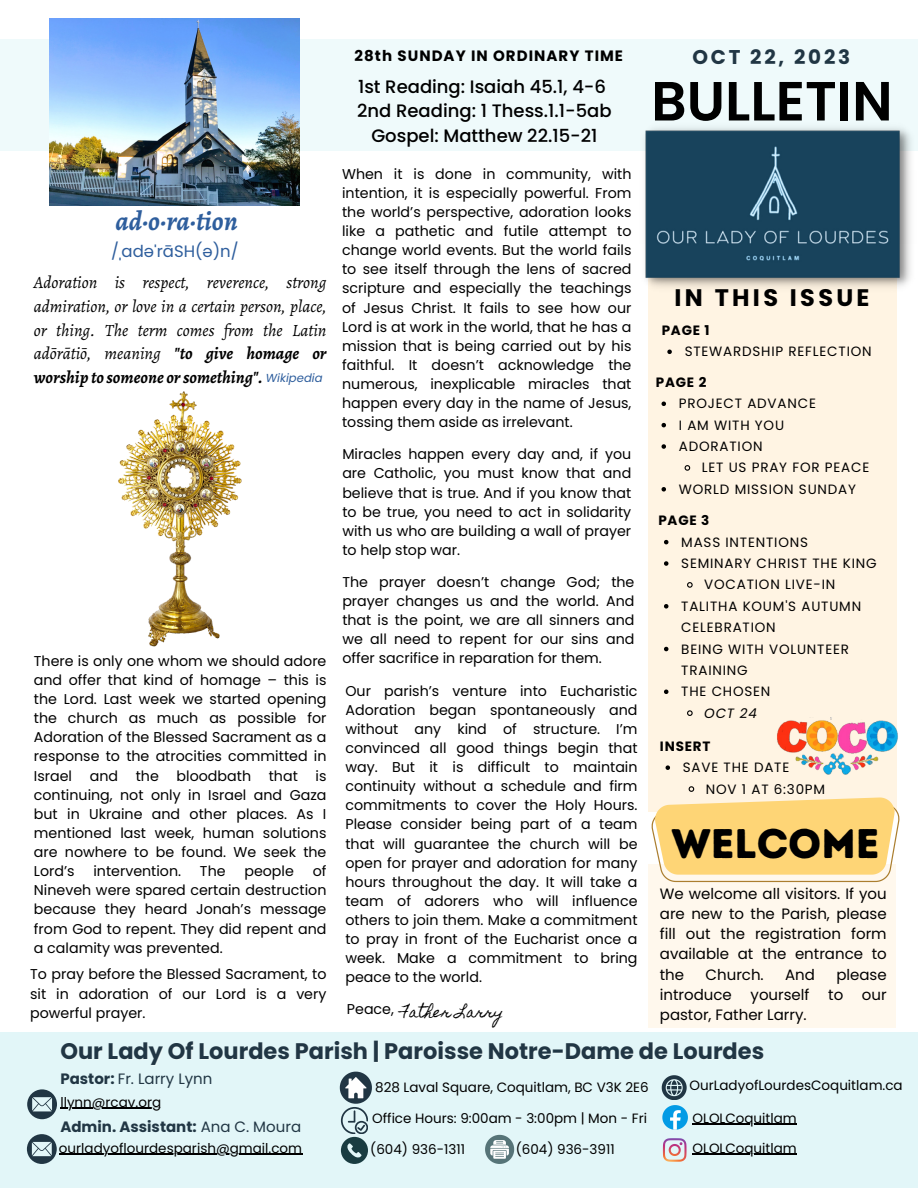
<style>
.page{position:relative;width:918px;height:1188px;background:#fff}
.page>*{position:absolute;margin:0;border:0;box-sizing:border-box;transform-origin:0 0}
.t1{font:600 55.2px "Poppins";color:#000}
.t2{font:41.4px "Intro Rust Base";color:#000}
.t3{font:italic 700 27px "Alegreya";color:#2e5e9d}
.t4{font:700 24px "Poppins";letter-spacing:.14em;color:#000}
.t5{font:700 22.5px "Poppins";color:#213644}
.t6{font:700 19.95px "Poppins";letter-spacing:.14em;color:#213644}
.t7{font:500 18px/24.8px "Poppins";color:#000;text-align:center}
.t8{font:italic 17.25px/23.7px "Alegreya";color:#000;text-align:justify}
.t9{font:16.5px "Poppins";color:#2e5e9d}
.t10{font:15px/20.2px "Poppins";color:#000;text-align:justify}
.t11{font:700 15px "Poppins";color:#213644}
.t12{font:700 15px "Poppins";letter-spacing:.07em;color:#000}
.t13{font:15px "Poppins";color:#213644}
.t14{font:14.25px/19.2px "Poppins";color:#000;text-align:justify}
.t15{font:14.25px "Homemade Apple";color:#000}
.t16{font:13.5px/21.3px "Poppins";letter-spacing:.06em;color:#000}
.t17{font:13.5px "Poppins";color:#000}
.t18{font:700 13.5px "Poppins";letter-spacing:.06em;color:#000}
.t19{font:italic 13.5px "Poppins";color:#000}
.t20{font:italic 11.55px "Poppins";color:#2e5e9d}
.s1{font-family:"Noto Sans"}
.s2{font-weight:700}
.s3{font-weight:400}
</style>
<div class="page">
<div style="left:0;top:39px;width:918px;height:111px;background:#effafb"></div>
<div style="left:649px;top:264px;width:248px;height:548px;background:#fff4e3"></div>
<img style="left:638px;top:128px;width:280px;height:166px">
<div style="left:0;top:1032px;width:918px;height:156px;background:#e2f6f8"></div>
<svg style="left:27px;top:1089px;width:30px;height:30px"></svg>
<svg style="left:662px;top:1075px;width:26px;height:55px"></svg>
<svg style="left:663px;top:1138px;width:24px;height:24px"></svg>
<svg style="left:340px;top:1072px;width:32px;height:92px"></svg>
<svg style="left:485px;top:1135px;width:29px;height:29px"></svg>
<svg style="left:27px;top:1134px;width:30px;height:30px"></svg>
<div style="left:649px;top:864px;width:247px;height:164px;background:#fff8ed"></div>
<img style="left:50px;top:18px;width:250px;height:188px">
<svg style="left:666px;top:765px;width:4px;height:5px"></svg>
<svg style="left:651px;top:786px;width:249px;height:96px"></svg>
<img style="left:777px;top:717px;width:121px;height:58px">
<img style="left:118px;top:391px;width:124px;height:256px">
<svg style="left:662px;top:402px;width:4px;height:4px"></svg>
<svg style="left:662px;top:423px;width:4px;height:4px"></svg>
<svg style="left:662px;top:444px;width:4px;height:5px"></svg>
<svg style="left:684px;top:465px;width:7px;height:6px"></svg>
<svg style="left:662px;top:487px;width:4px;height:5px"></svg>
<svg style="left:664px;top:540px;width:4px;height:4px"></svg>
<svg style="left:664px;top:561px;width:4px;height:5px"></svg>
<svg style="left:687px;top:582px;width:6px;height:6px"></svg>
<svg style="left:664px;top:604px;width:4px;height:5px"></svg>
<svg style="left:664px;top:647px;width:4px;height:4px"></svg>
<svg style="left:664px;top:690px;width:4px;height:4px"></svg>
<svg style="left:687px;top:710px;width:6px;height:6px"></svg>
<svg style="left:667px;top:350px;width:5px;height:4px"></svg>
<hr style="left:59px;top:1154px;width:243px;height:1px;background:#000">
<hr style="left:693px;top:1154px;width:104px;height:1px;background:#000">
<hr style="left:693px;top:1124px;width:104px;height:1px;background:#000">
<hr style="left:60px;top:1108px;width:101px;height:1px;background:#000">
<p class="t3" style="left:116px;top:202px;width:124px">ad·o·ra·tion</p>
<p class="t9" style="left:111px;top:240px;width:129px">/<span class="s1">ˌ</span>adə<span class="s1">ˈ</span>rāSH(ə)n/</p>
<p class="t8" style="left:34px;top:271px;width:294px">Adoration is respect, reverence, strong admiration, or love in a certain person, place, or thing. The term comes from the Latin adōrātiō, meaning <span class="s2">"to give homage or worship to someone orsomething".</span></p>
<p class="t20" style="left:266px;top:370px;width:58px">Wikipedia</p>
<p class="t14" style="left:34px;top:651px;width:294px">There is only one whom we should adore and offer that kind of homage – this is the Lord. Last week we started opening the church as much as possible for Adoration of the Blessed Sacrament as a response to the atrocities committed in Israel and the bloodbath that is continuing, not only in Israel and Gaza but in Ukraine and other places. As I mentioned last week, human solutions are nowhere to be found. We seek the Lord’s</p>
<p class="t14" style="left:34px;top:862px;width:294px;text-indent:279px">of Nineveh were spared certain destruction because they heard Jonah’s message from God to repent. They did repent and a calamity was prevented.</p>
<p class="t14" style="left:93px;top:862px;width:89px">intervention.</p>
<p class="t14" style="left:200px;top:862px;width:27px">The</p>
<p class="t14" style="left:244px;top:862px;width:51px">people</p>
<p class="t14" style="left:30px;top:965px;width:298px">To pray before the Blessed Sacrament, to sit in adoration of our Lord is a very powerful prayer.</p>
<p class="t12" style="left:355px;top:45px;width:270px">28th SUNDAY IN ORDINARY TIME</p>
<p class="t7" style="left:358px;top:74px;width:250px">1st Reading: Isaiah 45.1, 4-6</p>
<p class="t7" style="left:357px;top:99px;width:256px">2nd Reading: 1 Thess.1.1-5ab<br>Gospel: Matthew 22.15-21</p>
<p class="t14" style="left:342px;top:164px;width:291px">When it is done in community, with intention, it is especially powerful. From the world’s perspective, adoration looks like a pathetic and futile attempt to change world events. But the world fails to see itself through the lens of sacred scripture and especially the teachings of Jesus Christ. It fails to see how our Lord is at work in the world, that he has a mission that is being carried out by his faithful. It doesn’t acknowledge the numerous, inexplicable miracles that happen every day in the name of Jesus, tossing them aside as irrelevant.</p>
<p class="t14" style="left:342px;top:445px;width:290px">Miracles happen every day and, if you are Catholic, you must know that and believe that is true. And if you know that to be true, you need to act in solidarity with us who are building a wall of prayer to help stop war.</p>
<p class="t14" style="left:342px;top:572px;width:294px">The prayer doesn’t change God; the prayer changes us and the world. And that is the point, we are all sinners and we all need to repent for our sins and offer sacrifice in reparation for them.</p>
<p class="t14" style="left:345px;top:681px;width:294px">Our parish’s venture into Eucharistic Adoration began spontaneously and without any kind of structure. I’m convinced all good things begin that way. But it is difficult to maintain continuity without a schedule and firm commitments to cover the Holy Hours.<br>Please consider being part of a team that will guarantee the church will be open for prayer and adoration for many hours throughout the day. It will take a team of adorers who will influence others to join them. Make a commitment to pray in front of the Eucharist once a week. Make a commitment to bring peace to the world.</p>
<p class="t14" style="left:347px;top:1000px;width:48px">Peace,</p>
<p class="t15" style="left:401px;top:1003px;width:104px">Father Larry</p>
<p class="t6" style="left:692px;top:43px;width:159px">OCT 22, 2023</p>
<p class="t1" style="left:651px;top:63px;width:243px">BULLETIN</p>
<p class="t4" style="left:674px;top:281px;width:197px">IN THIS ISSUE</p>
<p class="t18" style="left:662px;top:321px;width:49px">PAGE 1</p>
<p class="t16" style="left:685px;top:341px;width:189px">STEWARDSHIP REFLECTION</p>
<p class="t18" style="left:656px;top:373px;width:52px">PAGE 2</p>
<p class="t16" style="left:679px;top:393px;width:139px">PROJECT ADVANCE</p>
<p class="t16" style="left:679px;top:414px;width:107px">I AM WITH YOU</p>
<p class="t16" style="left:679px;top:436px;width:85px">ADORATION</p>
<p class="t16" style="left:702px;top:457px;width:169px">LET US PRAY FOR PEACE</p>
<p class="t16" style="left:679px;top:478px;width:179px">WORLD MISSION SUNDAY</p>
<p class="t18" style="left:658px;top:511px;width:53px">PAGE 3</p>
<p class="t16" style="left:681px;top:531px;width:128px">MASS INTENTIONS</p>
<p class="t16" style="left:681px;top:553px;width:197px">SEMINARY CHRIST THE KING</p>
<p class="t16" style="left:704px;top:574px;width:133px">VOCATION LIVE-IN</p>
<p class="t16" style="left:681px;top:595px;width:181px">TALITHA KOUM'S AUTUMN<br>CELEBRATION</p>
<p class="t16" style="left:681px;top:638px;width:169px">BEING WITH VOLUNTEER<br>TRAINING</p>
<p class="t16" style="left:681px;top:681px;width:91px">THE CHOSEN</p>
<p class="t19" style="left:704px;top:703px;width:54px">OCT 24</p>
<p class="t18" style="left:660px;top:737px;width:52px">INSERT</p>
<p class="t16" style="left:683px;top:757px;width:108px">SAVE THE DATE</p>
<p class="t16" style="left:706px;top:778px;width:121px">NOV 1 AT 6:30PM</p>
<p class="t2" style="left:671px;top:818px;width:210px">WELCOME</p>
<p class="t10" style="left:660px;top:883px;width:228px">We welcome all visitors. If you are new to the Parish, please fill out the registration form available at the entrance to the</p>
<p class="t10" style="left:660px;top:964px;width:228px;text-indent:177px">please introduce yourself to our pastor, Father Larry.</p>
<p class="t10" style="left:706px;top:964px;width:60px">Church.</p>
<p class="t10" style="left:785px;top:964px;width:31px">And</p>
<p class="t5" style="left:60px;top:1036px;width:705px">Our Lady Of Lourdes Parish | Paroisse Notre-Dame de Lourdes</p>
<p class="t17" style="left:375px;top:1078px;width:275px">828 Laval Square, Coquitlam, BC V3K 2E6</p>
<p class="t13" style="left:60px;top:1069px;width:154px"><span class="s2">Pastor:</span> Fr. Larry Lynn</p>
<p class="t17" style="left:689px;top:1076px;width:215px">OurLadyofLourdesCoquitlam.ca</p>
<p class="t17" style="left:60px;top:1092px;width:102px">llynn@rcav.org</p>
<p class="t11" style="left:60px;top:1117px;width:242px">Admin. Assistant: <span class="s3">Ana C. Moura</span></p>
<p class="t17" style="left:372px;top:1108px;width:276px">Office Hours: 9:00am - 3:00pm | Mon - Fri</p>
<p class="t17" style="left:516px;top:1139px;width:100px">(604) 936-3911</p>
<p class="t17" style="left:693px;top:1108px;width:106px">OLOLCoquitlam</p>
<p class="t17" style="left:370px;top:1140px;width:96px">(604) 936-1311</p>
<p class="t17" style="left:59px;top:1139px;width:245px">ourladyoflourdesparish@gmail.com</p>
<p class="t17" style="left:693px;top:1139px;width:106px">OLOLCoquitlam</p>
</div>
